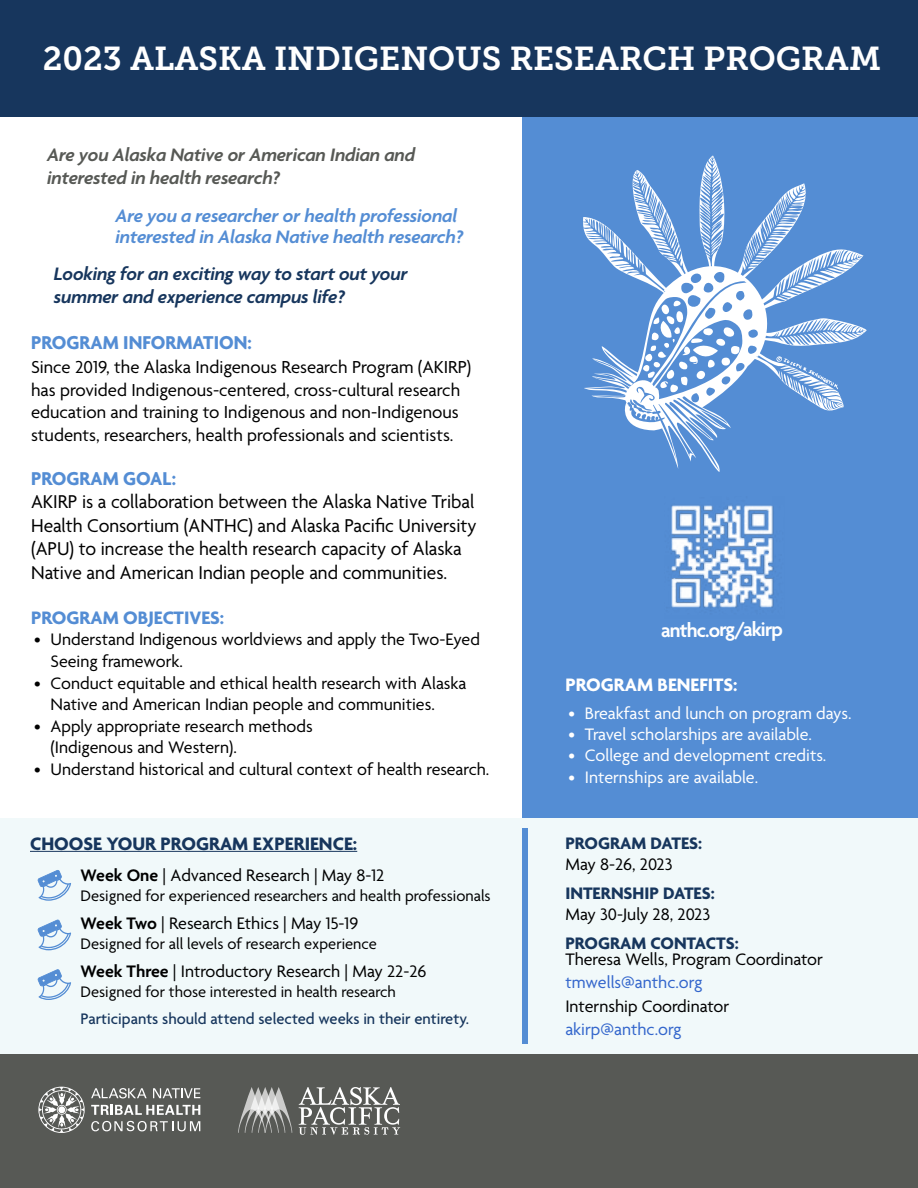
<style>
.page{position:relative;width:918px;height:1188px;background:#fff}
.page>*{position:absolute;margin:0;border:0;box-sizing:border-box;transform-origin:0 0}
.t1{font:33px "Museo Slab 700";color:#fff}
.t2{font:600 21px "Agenda";letter-spacing:-.045em;color:#fff}
.t3{font:20.1px/23.4px "Agenda";color:#000}
.t4{font:700 20.1px "Agenda";color:#548dd4}
.t5{font:italic 600 19.5px/21px "Agenda";letter-spacing:-.01em;color:#548dd4}
.t6{font:italic 600 19.5px/22.5px "Agenda";letter-spacing:-.01em;color:#17365d}
.t7{font:italic 600 19.5px/22.5px "Agenda";letter-spacing:-.01em;color:#575955}
.t8{font:700 19.5px "Agenda";color:#17365d}
.t9{font:700 19.5px "Agenda";color:#548dd4}
.t10{font:700 19.5px "Agenda";color:#fff}
.t11{font:18.75px/22.5px "Agenda";color:#000}
.t12{font:18px/21.6px "Agenda";color:#000}
.t13{font:18px "Agenda";color:#fff}
.t14{font:700 18px "Agenda";color:#17365d}
.t15{font:18px "Agenda";color:#36c}
.t16{font:16.5px "Agenda";color:#000}
.t17{font:500 16.5px "Agenda";color:#17365d}
.s1{font-weight:600}
</style>
<div class="page">
<div style="left:523px;top:117px;width:395px;height:702px;background:#548dd4"></div>
<div style="left:0;top:819px;width:918px;height:235px;background:#f1f9fa"></div>
<div style="left:0;top:1054px;width:918px;height:134px;background:#575955"></div>
<div style="left:0;top:0;width:918px;height:117px;background:#17365d"></div>
<svg style="left:583px;top:155px;width:284px;height:317px"></svg>
<svg style="left:299px;top:1087px;width:101px;height:48px"></svg>
<svg style="left:238px;top:1087px;width:54px;height:46px"></svg>
<svg style="left:91px;top:1088px;width:56px;height:10px"></svg>
<svg style="left:153px;top:1088px;width:47px;height:10px"></svg>
<svg style="left:91px;top:1105px;width:109px;height:10px"></svg>
<svg style="left:91px;top:1121px;width:109px;height:10px"></svg>
<svg style="left:38px;top:1087px;width:47px;height:46px"></svg>
<div style="left:523px;top:828px;width:5px;height:216px;background:#548dd4"></div>
<hr style="left:30px;top:851px;width:327px;height:1px;background:#17365d">
<svg style="left:38px;top:870px;width:33px;height:31px"></svg>
<svg style="left:38px;top:920px;width:33px;height:30px"></svg>
<svg style="left:38px;top:969px;width:33px;height:31px"></svg>
<img style="left:671px;top:505px;width:103px;height:103px">
<h1 class="t1" style="left:43px;top:40px;width:840px">2023 ALASKA INDIGENOUS RESEARCH PROGRAM</h1>
<p class="t7" style="left:47px;top:145px;width:369px">Are you Alaska Native or American Indian and interested in health research?</p>
<p class="t5" style="left:116px;top:207px;width:349px">Are you a researcher or health professional interested in Alaska Native health research?</p>
<p class="t6" style="left:54px;top:264px;width:355px">Looking for an exciting way to start out your summer and experience campus life?</p>
<p class="t4" style="left:31px;top:332px;width:222px">PROGRAM INFORMATION:</p>
<p class="t11" style="left:31px;top:357px;width:442px">Since 2019, the Alaska Indigenous Research Program (AKIRP) has provided Indigenous-centered, cross-cultural research education and training to Indigenous and non-Indigenous students, researchers, health professionals and scientists.</p>
<p class="t4" style="left:31px;top:468px;width:147px">PROGRAM GOAL:</p>
<p class="t3" style="left:31px;top:492px;width:447px">AKIRP is a collaboration between the Alaska Native Tribal Health Consortium (ANTHC) and Alaska Pacific University (APU) to increase the health research capacity of Alaska Native and American Indian people and communities.</p>
<p class="t9" style="left:31px;top:607px;width:195px">PROGRAM OBJECTIVES:</p>
<p class="t12" style="left:51px;top:630px;width:431px;text-indent:-17px">• Understand Indigenous worldviews and apply the Two-Eyed<br>Seeing framework.</p>
<p class="t12" style="left:51px;top:673px;width:417px;text-indent:-17px">• Conduct equitable and ethical health research with Alaska<br>Native and American Indian people and communities.</p>
<p class="t12" style="left:51px;top:716px;width:264px;text-indent:-17px">• Apply appropriate research methods (Indigenous and Western).</p>
<p class="t12" style="left:34px;top:760px;width:457px">• Understand historical and cultural context of health research.</p>
<p class="t8" style="left:30px;top:833px;width:329px">CHOOSE YOUR PROGRAM EXPERIENCE:</p>
<p class="t12" style="left:81px;top:866px;width:305px"><span class="s1">Week One</span> | Advanced Research | May 8-12</p>
<p class="t16" style="left:81px;top:887px;width:412px">Designed for experienced researchers and health professionals</p>
<p class="t12" style="left:81px;top:914px;width:279px"><span class="s1">Week Two</span> | Research Ethics | May 15-19</p>
<p class="t16" style="left:81px;top:935px;width:298px">Designed for all levels of research experience</p>
<p class="t12" style="left:81px;top:962px;width:347px"><span class="s1">Week Three</span> | Introductory Research | May 22-26</p>
<p class="t16" style="left:81px;top:983px;width:317px">Designed for those interested in health research</p>
<p class="t17" style="left:81px;top:1010px;width:390px">Participants should attend selected weeks in their entirety.</p>
<p class="t2" style="left:661px;top:618px;width:124px">anthc.org/akirp</p>
<p class="t10" style="left:565px;top:675px;width:174px">PROGRAM BENEFITS:</p>
<p class="t13" style="left:568px;top:704px;width:285px">• Breakfast and lunch on program days.</p>
<p class="t13" style="left:568px;top:725px;width:245px">• Travel scholarships are available.</p>
<p class="t13" style="left:568px;top:746px;width:260px">• College and development credits.</p>
<p class="t13" style="left:568px;top:767px;width:191px">• Internships are available.</p>
<p class="t14" style="left:565px;top:833px;width:138px">PROGRAM DATES:</p>
<p class="t12" style="left:565px;top:855px;width:109px">May 8-26, 2023</p>
<p class="t14" style="left:565px;top:883px;width:151px">INTERNSHIP DATES:</p>
<p class="t12" style="left:565px;top:905px;width:146px">May 30-July 28, 2023</p>
<p class="t14" style="left:565px;top:933px;width:175px">PROGRAM CONTACTS:</p>
<p class="t12" style="left:565px;top:950px;width:259px">Theresa Wells, Program Coordinator</p>
<p class="t15" style="left:565px;top:973px;width:138px">tmwells@anthc.org</p>
<p class="t12" style="left:565px;top:996px;width:165px">Internship Coordinator</p>
<p class="t15" style="left:565px;top:1019px;width:118px">akirp@anthc.org</p>
</div>
